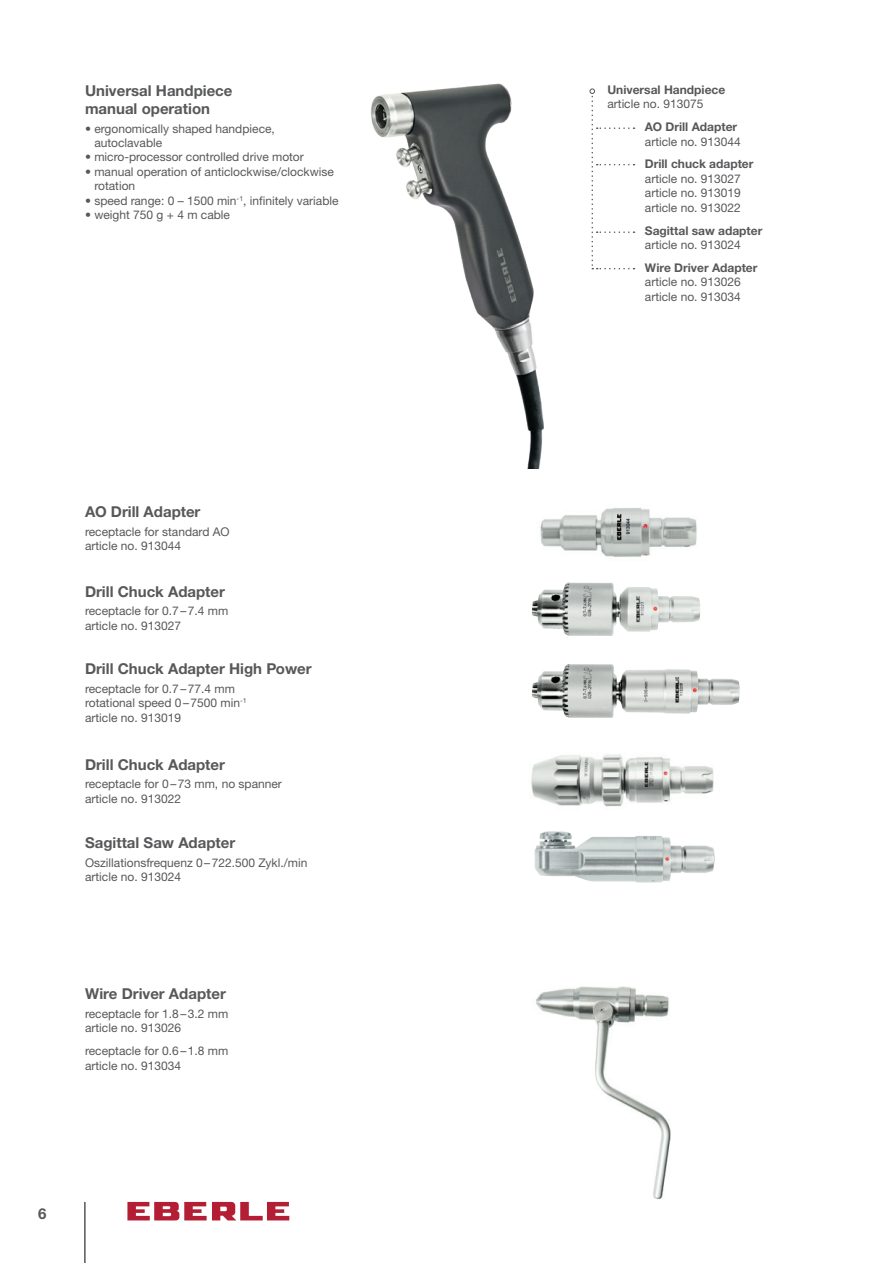
<style>
.page{position:relative;width:893px;height:1263px;background:#fff}
.page>*{position:absolute;margin:0;border:0;box-sizing:border-box;transform-origin:0 0}
.t1{font:700 15px/18px "Helvetica Neue LTW1 G";color:#57585a}
.t2{font:12px/14.4px "Helvetica Neue LTW1 G";color:#57585a}
.t3{font:700 12px "Helvetica Neue LTW1 G";color:#57585a}
</style>
<div class="page">
<hr style="left:84px;top:1202px;width:2px;height:61px;background:#57585a">
<svg style="left:127px;top:1202px;width:162px;height:18px"></svg>
<img style="left:536px;top:986px;width:135px;height:213px">
<img style="left:532px;top:664px;width:208px;height:54px">
<img style="left:534px;top:831px;width:181px;height:52px">
<img style="left:532px;top:582px;width:168px;height:54px">
<img style="left:540px;top:507px;width:157px;height:50px">
<img style="left:531px;top:754px;width:183px;height:53px">
<img style="left:370px;top:83px;width:236px;height:385px">
<svg style="left:590px;top:89px;width:44px;height:180px"></svg>
<p class="t1" style="left:85px;top:82px;width:149px">Universal Handpiece manual operation</p>
<p class="t2" style="left:94px;top:121px;width:182px;text-indent:-9px">• ergonomically shaped handpiece, autoclavable</p>
<p class="t2" style="left:85px;top:150px;width:220px">• micro-processor controlled drive motor</p>
<p class="t2" style="left:94px;top:164px;width:241px;text-indent:-9px">• manual operation of anticlockwise/clockwise rotation</p>
<p class="t2" style="left:85px;top:193px;width:255px">• speed range: 0 – 1500 min<sup>-1</sup>, infinitely variable</p>
<p class="t2" style="left:85px;top:207px;width:147px">• weight 750 g + 4 m cable</p>
<p class="t1" style="left:85px;top:503px;width:117px">AO Drill Adapter</p>
<p class="t2" style="left:85px;top:524px;width:146px">receptacle for standard AO article no. 913044</p>
<p class="t1" style="left:85px;top:582px;width:141px">Drill Chuck Adapter</p>
<p class="t2" style="left:85px;top:604px;width:145px">receptacle for 0.7–7.4 mm article no. 913027</p>
<p class="t1" style="left:85px;top:660px;width:228px">Drill Chuck Adapter High Power</p>
<p class="t2" style="left:85px;top:681px;width:163px">receptacle for 0.7–77.4 mm rotational speed 0–7500 min<sup>-1 </sup>article no. 913019</p>
<p class="t1" style="left:85px;top:755px;width:141px">Drill Chuck Adapter</p>
<p class="t2" style="left:85px;top:777px;width:198px">receptacle for 0–73 mm, no spanner article no. 913022</p>
<p class="t1" style="left:85px;top:834px;width:152px">Sagittal Saw Adapter</p>
<p class="t2" style="left:85px;top:855px;width:224px">Oszillationsfrequenz 0–722.500 Zykl./min article no. 913024</p>
<p class="t1" style="left:85px;top:985px;width:142px">Wire Driver Adapter</p>
<p class="t2" style="left:85px;top:1006px;width:145px">receptacle for 1.8–3.2 mm article no. 913026</p>
<p class="t2" style="left:85px;top:1044px;width:145px">receptacle for 0.6–1.8 mm article no. 913034</p>
<p class="t1" style="left:38px;top:1205px;width:10px">6</p>
<p class="t3" style="left:607px;top:82px;width:119px">Universal Handpiece</p>
<p class="t2" style="left:607px;top:97px;width:98px">article no. 913075</p>
<p class="t3" style="left:645px;top:119px;width:94px">AO Drill Adapter</p>
<p class="t2" style="left:645px;top:134px;width:98px">article no. 913044</p>
<p class="t3" style="left:645px;top:157px;width:110px">Drill chuck adapter</p>
<p class="t2" style="left:645px;top:171px;width:98px;text-align:justify">article no. 913027 article no. 913019 article no. 913022</p>
<p class="t3" style="left:645px;top:223px;width:119px">Sagittal saw adapter</p>
<p class="t2" style="left:645px;top:237px;width:98px">article no. 913024</p>
<p class="t3" style="left:645px;top:260px;width:114px">Wire Driver Adapter</p>
<p class="t2" style="left:645px;top:275px;width:98px">article no. 913026 article no. 913034</p>
</div>
